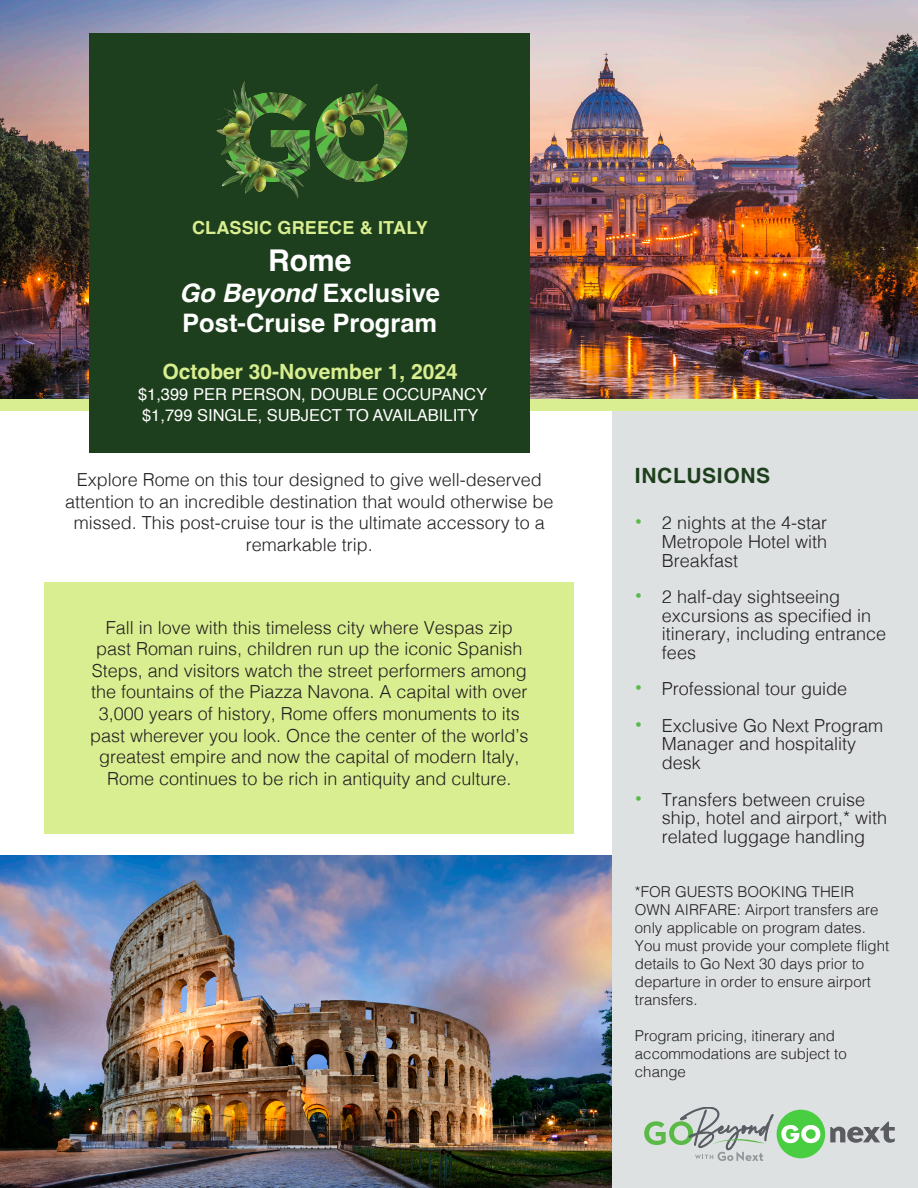
<style>
.page{position:relative;width:918px;height:1188px;background:#fff}
.page>*{position:absolute;margin:0;border:0;box-sizing:border-box;transform-origin:0 0}
.t1{font:700 30px "Helvetica";color:#fff}
.t2{font:700 25.5px "Helvetica";color:#fff}
.t3{font:700 21px "Helvetica";color:#d9ee90}
.t4{font:700 21px "Helvetica";letter-spacing:.03em;color:#1e3f1d}
.t5{font:300 18px/21.6px "Helvetica";color:#231f20}
.t6{font:700 18px "Helvetica";letter-spacing:.01em;color:#d9ee90}
.t7{font:16.5px/20.1px "Helvetica";color:#fff}
.t8{font:300 15px/18px "Helvetica";color:#231f20}
.s1{font-style:italic}
.s2{font-weight:700;font-size:21px;color:#58ba47}
</style>
<div class="page">
<img style="left:0;top:855px;width:613px;height:333px">
<div style="left:45px;top:582px;width:529px;height:252px;background:#d9ee90"></div>
<img style="left:0;top:0;width:918px;height:399px">
<div style="left:613px;top:406px;width:305px;height:782px;background:#dee1e2"></div>
<div style="left:0;top:399px;width:918px;height:12px;background:#d9ee90"></div>
<div style="left:90px;top:33px;width:440px;height:420px;background:#1e3f1d"></div>
<img style="left:216px;top:81px;width:192px;height:118px">
<svg style="left:644px;top:1107px;width:129px;height:54px"></svg>
<div style="left:777px;top:1110px;width:48px;height:48px;background:#49ce42;border-radius:50%"></div>
<svg style="left:830px;top:1122px;width:65px;height:21px"></svg>
<svg style="left:781px;top:1125px;width:39px;height:18px"></svg>
<p class="t6" style="left:192px;top:216px;width:237px">CLASSIC GREECE &amp; ITALY</p>
<p class="t1" style="left:268px;top:242px;width:85px">Rome</p>
<p class="t2" style="left:179px;top:277px;width:262px"><span class="s1">Go Beyond</span> Exclusive</p>
<p class="t2" style="left:182px;top:308px;width:257px">Post-Cruise Program</p>
<p class="t3" style="left:163px;top:358px;width:297px">October 30-November 1, 2024</p>
<p class="t7" style="left:138px;top:385px;width:351px">$1,399 PER PERSON, DOUBLE OCCUPANCY $1,799 SINGLE, SUBJECT TO AVAILABILITY</p>
<p class="t5" style="left:65px;top:468px;width:490px;text-align:center">Explore Rome on this tour designed to give well-deserved attention to an incredible destination that would otherwise be missed. This post-cruise tour is the ultimate accessory to a remarkable trip.</p>
<p class="t4" style="left:635px;top:463px;width:137px">INCLUSIONS</p>
<p class="t5" style="left:662px;top:512px;width:167px;line-height:18.8px;text-align:justify;text-indent:-27px"><span class="s2">•</span> 2 nights at the 4-star Metropole Hotel with Breakfast</p>
<p class="t5" style="left:662px;top:586px;width:226px;line-height:18.8px;text-indent:-27px"><span class="s2">•</span> 2 half-day sightseeing excursions as specified in itinerary, including entrance fees</p>
<p class="t5" style="left:635px;top:677px;width:214px"><span class="s2">•</span> Professional tour guide</p>
<p class="t5" style="left:662px;top:715px;width:223px;line-height:18.8px;text-indent:-27px"><span class="s2">•</span> Exclusive Go Next Program<br>Manager and hospitality desk</p>
<p class="t5" style="left:662px;top:789px;width:227px;line-height:18.8px;text-indent:-27px"><span class="s2">•</span> Transfers between cruise ship, hotel and airport,* with related luggage handling</p>
<p class="t8" style="left:635px;top:882px;width:256px">*FOR GUESTS BOOKING THEIR<br>OWN AIRFARE: Airport transfers are only applicable on program dates.<br>You must provide your complete flight details to Go Next 30 days prior to departure in order to ensure airport transfers.</p>
<p class="t8" style="left:635px;top:1026px;width:213px">Program pricing, itinerary and accommodations are subject to change</p>
<p class="t5" style="left:90px;top:615px;width:440px;text-align:center">Fall in love with this timeless city where Vespas zip past Roman ruins, children run up the iconic Spanish Steps, and visitors watch the street performers among the fountains of the Piazza Navona. A capital with over 3,000 years of history, Rome offers monuments to its past wherever you look. Once the center of the world’s greatest empire and now the capital of modern Italy, Rome continues to be rich in antiquity and culture.</p>
</div>
